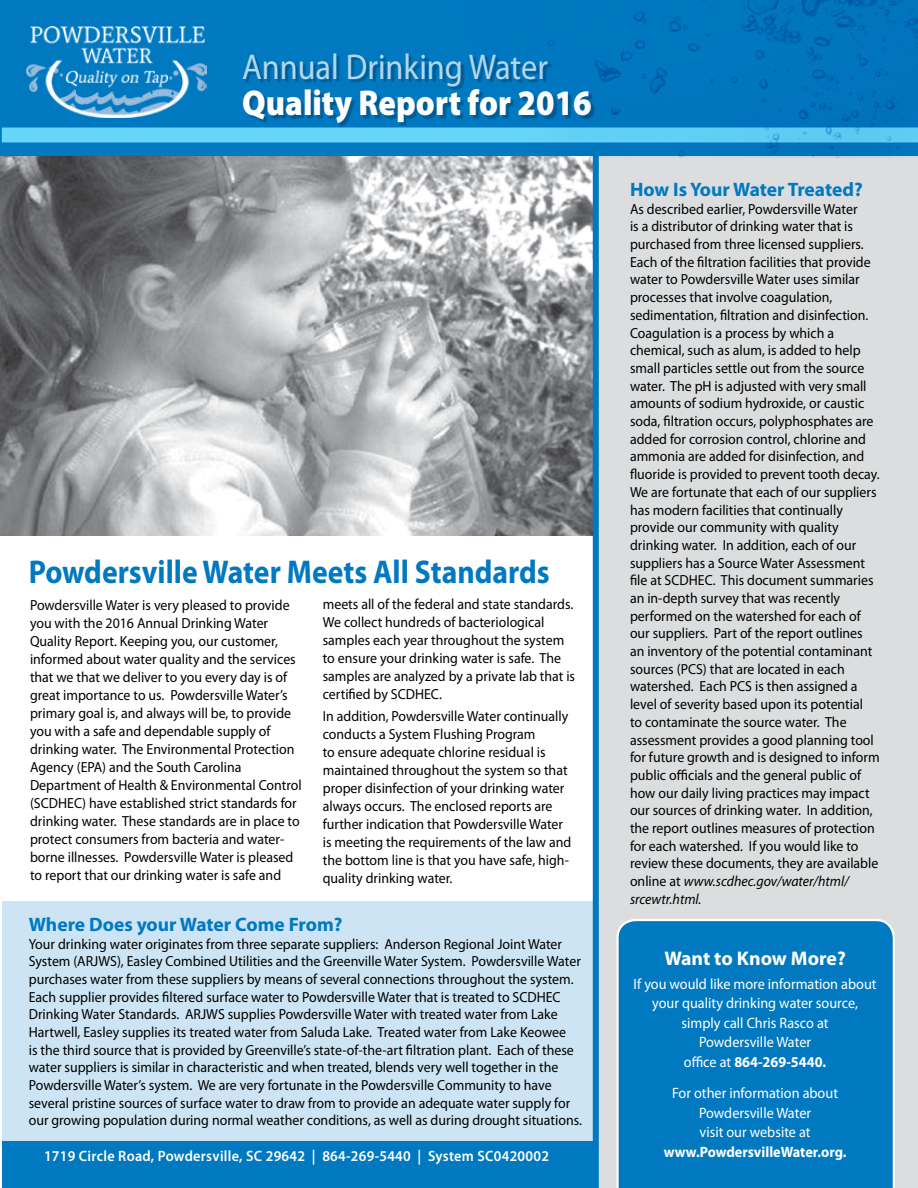
<style>
.page{position:relative;width:918px;height:1188px;background:#fff}
.page>*{position:absolute;margin:0;border:0;box-sizing:border-box;transform-origin:0 0}
.t1{font:900 36px "Myriad Pro";color:#fff;scale:.9 1}
.t2{font:36px "Myriad Pro";color:#b3d7ed;scale:.9 1}
.t3{font:700 33px "Myriad Pro";color:#0079c1;scale:.9 1}
.t4{font:700 19.8px "Myriad Pro";letter-spacing:-.005em;color:#fff}
.t5{font:700 19.5px "Myriad Pro";letter-spacing:-.005em;color:#0079c1}
.t6{font:15px/19.5px "Myriad Pro";color:#fff;text-align:center;scale:.95 1}
.t7{font:600 15px "Myriad Pro";letter-spacing:.02em;color:#fff;scale:.95 1}
.t8{font:700 15px "Myriad Pro";color:#fff;scale:.95 1}
.t9{font:14.7px/17.7px "Myriad Pro";color:#000;scale:.95 1}
.s1{font-style:italic}
.s2{font-weight:700}
</style>
<div class="page">
<div style="left:599px;top:155px;width:319px;height:1033px;background:#dcddde"></div>
<img style="left:1px;top:156px;width:592px;height:380px">
<div style="left:2px;top:902px;width:591px;height:286px;background:#cce4f3"></div>
<div style="left:2px;top:1142px;width:591px;height:46px;background:#0079c1"></div>
<div style="left:0;top:0;width:918px;height:156px;background:#0079c1"></div>
<div style="left:2px;top:128px;width:916px;height:14px;background:#66d5f7"></div>
<div style="left:593px;top:155px;width:6px;height:1033px;background:#0079c1"></div>
<div style="left:616px;top:919px;width:279px;height:269px;background:#0079c1"></div>
<img style="left:142px;top:0;width:776px;height:157px">
<img style="left:27px;top:27px;width:180px;height:90px">
<h1 class="t2" style="left:242px;top:45px;width:341px">Annual Drinking Water</h1>
<h1 class="t1" style="left:242px;top:79px;width:390px">Quality Report for 2016</h1>
<h2 class="t3" style="left:29px;top:550px;width:580px">Powdersville Water Meets All Standards</h2>
<p class="t9" style="left:323px;top:595px;width:267px">meets all of the federal and state standards.<br>We collect hundreds of bacteriological samples each year throughout the system to ensure your drinking water is safe. The samples are analyzed by a private lab that is certified by SCDHEC.</p>
<p class="t9" style="left:323px;top:707px;width:263px">In addition, Powdersville Water continually conducts a System Flushing Program<br>to ensure adequate chlorine residual is maintained throughout the system so that proper disinfection of your drinking water always occurs. The enclosed reports are further indication that Powdersville Water is meeting the requirements of the law and the bottom line is that you have safe, high&shy;quality drinking water.</p>
<p class="t9" style="left:30px;top:596px;width:288px">Powdersville Water is very pleased to provide you with the 2016 Annual Drinking Water Quality Report. Keeping you, our customer, informed about water quality and the services that we that we deliver to you every day is of great importance to us. Powdersville Water’s primary goal is, and always will be, to provide you with a safe and dependable supply of drinking water. The Environmental Protection Agency (EPA) and the South Carolina Department of Health &amp; Environmental Control (SCDHEC) have established strict standards for drinking water. These standards are in place to protect consumers from bacteria and water&shy;borne illnesses. Powdersville Water is pleased to report that our drinking water is safe and</p>
<h3 class="t5" style="left:29px;top:912px;width:315px">Where Does your Water Come From?</h3>
<p class="t9" style="left:29px;top:935px;width:584px">Your drinking water originates from three separate suppliers: Anderson Regional Joint Water System (ARJWS), Easley Combined Utilities and the Greenville Water System. Powdersville Water purchases water from these suppliers by means of several connections throughout the system.<br>Each supplier provides filtered surface water to Powdersville Water that is treated to SCDHEC Drinking Water Standards. ARJWS supplies Powdersville Water with treated water from Lake Hartwell, Easley supplies its treated water from Saluda Lake. Treated water from Lake Keowee<br>is the third source that is provided by Greenville’s state-of-the-art filtration plant. Each of these water suppliers is similar in characteristic and when treated, blends very well together in the Powdersville Water’s system. We are very fortunate in the Powdersville Community to have several pristine sources of surface water to draw from to provide an adequate water supply for our growing population during normal weather conditions, as well as during drought situations.</p>
<p class="t7" style="left:44px;top:1146px;width:533px">1719 Circle Road, Powdersville, SC 29642 | 864-269-5440 | System SC0420002</p>
<h3 class="t5" style="left:630px;top:177px;width:234px">How Is Your Water Treated?</h3>
<p class="t9" style="left:630px;top:200px;width:264px">As described earlier, Powdersville Water<br>is a distributor of drinking water that is purchased from three licensed suppliers.<br>Each of the filtration facilities that provide water to Powdersville Water uses similar processes that involve coagulation, sedimentation, filtration and disinfection.<br>Coagulation is a process by which a chemical, such as alum, is added to help small particles settle out from the source water. The pH is adjusted with very small amounts of sodium hydroxide, or caustic soda, filtration occurs, polyphosphates are added for corrosion control, chlorine and ammonia are added for disinfection, and fluoride is provided to prevent tooth decay.<br>We are fortunate that each of our suppliers has modern facilities that continually provide our community with quality drinking water. In addition, each of our suppliers has a Source Water Assessment file at SCDHEC. This document summaries an in-depth survey that was recently performed on the watershed for each of our suppliers. Part of the report outlines an inventory of the potential contaminant sources (PCS) that are located in each watershed. Each PCS is then assigned a level of severity based upon its potential<br>to contaminate the source water. The assessment provides a good planning tool for future growth and is designed to inform public officials and the general public of how our daily living practices may impact our sources of drinking water. In addition, the report outlines measures of protection for each watershed. If you would like to review these documents, they are available online at <span class="s1">www.scdhec.gov/water/html/ srcewtr.html.</span></p>
<h3 class="t4" style="left:664px;top:945px;width:183px">Want to Know More?</h3>
<p class="t6" style="left:634px;top:974px;width:257px">If you would like more information about your quality drinking water source, simply call Chris Rasco at<br>Powdersville Water<br>office at <span class="s2">864-269-5440.</span></p>
<p class="t6" style="left:672px;top:1083px;width:176px">For other information about<br>Powdersville Water<br>visit our website at</p>
<p class="t8" style="left:664px;top:1142px;width:194px">www.PowdersvilleWater.org.</p>
</div>
